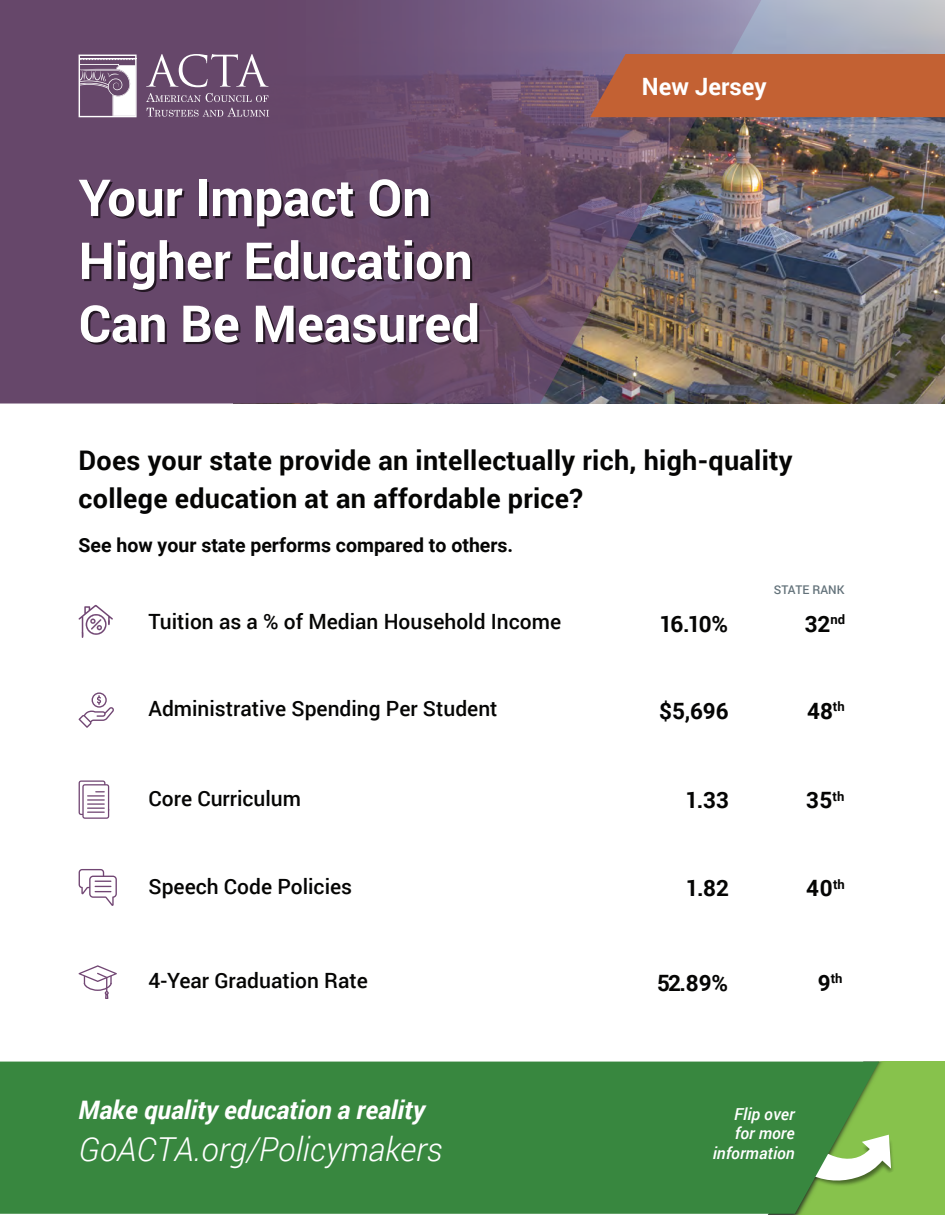
<style>
.page{position:relative;width:945px;height:1215px;background:#fff}
.page>*{position:absolute;margin:0;border:0;box-sizing:border-box;transform-origin:0 0}
.t1{font:700 51px/63px "Roboto";color:#fff}
.t2{font:italic 300 33px "Roboto";color:#fff}
.t3{font:700 27px/37.5px "Roboto";letter-spacing:.01em;color:#050504}
.t4{font:italic 700 25.5px "Roboto";color:#fff}
.t5{font:700 23.85px "Roboto";color:#fff}
.t6{font:700 22.5px "Roboto";letter-spacing:-.005em;color:#050504}
.t7{font:700 22.5px "Roboto";color:#050504}
.t8{font:500 21px "Roboto";color:#050504}
.t9{font:700 19.5px "Roboto";color:#050504}
.t10{font:italic 500 16.5px/19.5px "Roboto";color:#fff;text-align:right}
.t11{font:700 13.05px "Roboto";color:#050504}
.t12{font:500 12px "Roboto";color:#63727a}
.s1{font-style:inherit}
.s2{font-size:22.5px}
</style>
<div class="page">
<img style="left:761px;top:0;width:184px;height:404px">
<svg style="left:0;top:0;width:761px;height:404px;background:#6b516c"></svg>
<div style="left:590px;top:54px;width:355px;height:63px;background:#c36133"></div>
<svg style="left:79px;top:605px;width:34px;height:33px"></svg>
<svg style="left:79px;top:965px;width:38px;height:34px"></svg>
<svg style="left:79px;top:869px;width:38px;height:37px"></svg>
<svg style="left:79px;top:780px;width:30px;height:39px"></svg>
<svg style="left:79px;top:692px;width:35px;height:36px"></svg>
<svg style="left:79px;top:55px;width:58px;height:62px"></svg>
<svg style="left:146px;top:54px;width:123px;height:33px;background:#836a86"></svg>
<svg style="left:146px;top:93px;width:122px;height:9px"></svg>
<svg style="left:147px;top:108px;width:122px;height:9px"></svg>
<div style="left:889px;top:1062px;width:56px;height:153px;background:#87c24c"></div>
<svg style="left:768px;top:1062px;width:125px;height:153px"></svg>
<div style="left:0;top:1062px;width:879px;height:152px;background:#38873f"></div>
<h1 class="t1" style="left:79px;top:164px;width:403px">Your Impact On<br>Higher Education<br>Can Be Measured</h1>
<p class="t5" style="left:642px;top:70px;width:126px">New Jersey</p>
<p class="t3" style="left:79px;top:441px;width:716px">Does your state provide an intellectually rich, high-quality college education at an affordable price?</p>
<p class="t9" style="left:79px;top:531px;width:436px">See how your state performs compared to others.</p>
<p class="t8" style="left:148px;top:607px;width:414px">Tuition as a % of Median Household Income</p>
<p class="t12" style="left:774px;top:581px;width:72px">STATE RANK</p>
<p class="t7" style="left:660px;top:608px;width:70px">16.1<span class="s1">0</span>%</p>
<p class="t6" style="left:805px;top:608px;width:42px">32<sup>nd</sup></p>
<p class="t8" style="left:148px;top:694px;width:351px">Administrative Spending Per Student</p>
<p class="t6" style="left:659px;top:695px;width:71px"><span class="s1">$</span>5,696</p>
<p class="t6" style="left:807px;top:695px;width:39px">48<sup>th</sup></p>
<p class="t8" style="left:148px;top:784px;width:154px">Core Curriculum</p>
<p class="t7" style="left:685px;top:784px;width:45px">1.33</p>
<p class="t6" style="left:806px;top:784px;width:40px">35<sup>th</sup></p>
<p class="t8" style="left:148px;top:871px;width:205px">Speech Code Policies</p>
<p class="t7" style="left:686px;top:872px;width:45px">1.82</p>
<p class="t6" style="left:806px;top:872px;width:40px">40<sup>th</sup></p>
<p class="t8" style="left:148px;top:966px;width:221px">4-Year Graduation Rate</p>
<p class="t7" style="left:657px;top:967px;width:73px">5<span class="s1">2</span>.8<span class="s1">9</span>%</p>
<p class="t11" style="left:818px;top:969px;width:26px"><span class="s2">9</span>th</p>
<p class="t4" style="left:79px;top:1092px;width:348px">Make quality education a reality</p>
<h2 class="t2" style="left:79px;top:1127px;width:366px">GoACTA.org/Policymakers</h2>
<p class="t10" style="left:713px;top:1103px;width:83px">Flip over for more information</p>
</div>
